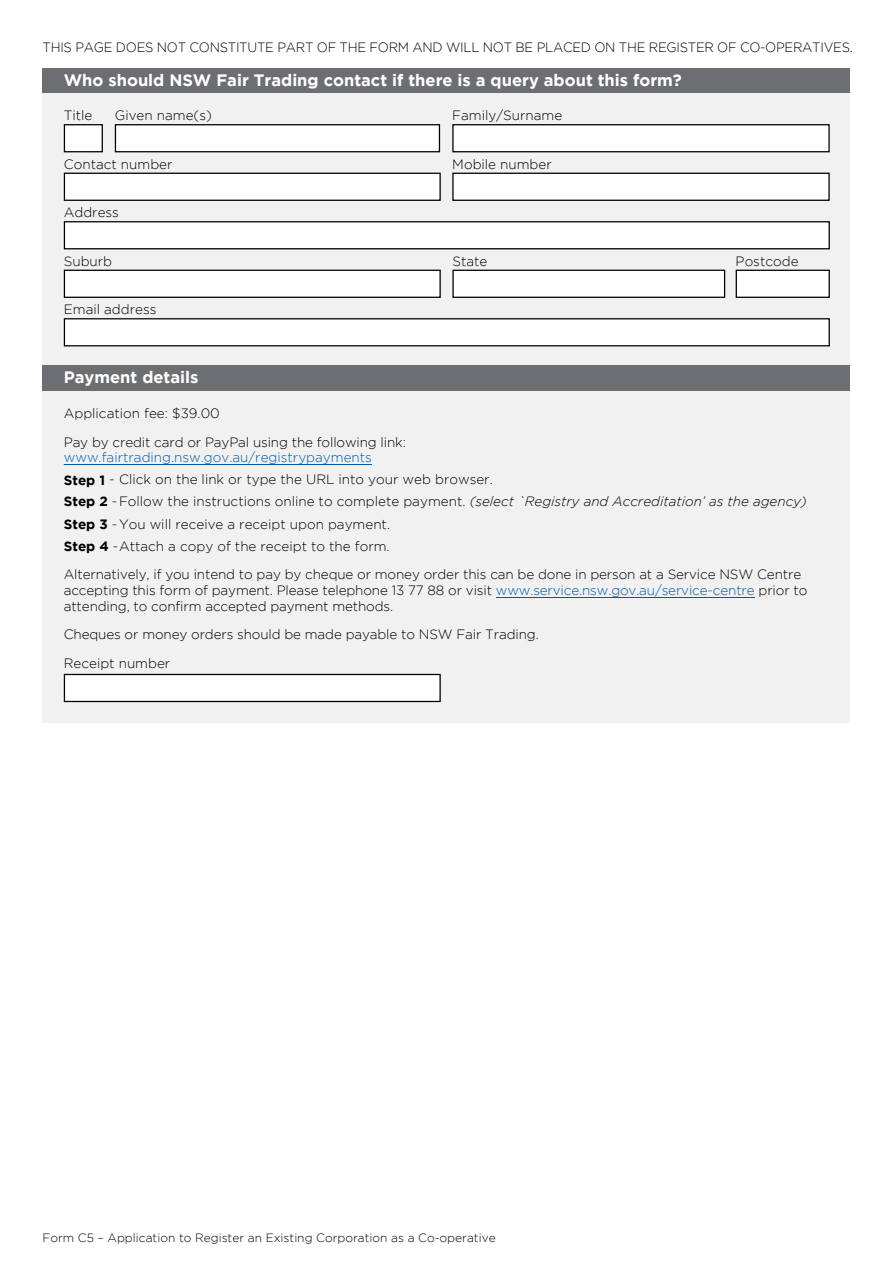
<style>
.page{position:relative;width:893px;height:1263px;background:#fff}
.page>*{position:absolute;margin:0;border:0;box-sizing:border-box;transform-origin:0 0}
.Questions_L1{font:700 16.5px "Gotham";color:#fff}
.Body{font:300 13.5px/21.9px "Gotham";letter-spacing:-.01em;color:#000}
.t1{font:300 12px "Gotham";color:#000}
.s1{color:#005baa}
.s2{font-weight:700}
.s3{font-style:italic}
.s4{color:#005aaa}
</style>
<div class="page">
<div style="left:43px;top:68px;width:807px;height:26px;background:#6d6e71"></div>
<div style="left:43px;top:94px;width:807px;height:272px;background:#f1f1f2"></div>
<div style="left:64px;top:125px;width:38px;height:27px;background:#fff"></div>
<div style="left:64px;top:124px;width:39px;height:28px;border:1px solid #000"></div>
<div style="left:115px;top:125px;width:324px;height:27px;background:#fff"></div>
<div style="left:115px;top:124px;width:325px;height:28px;border:1px solid #000"></div>
<div style="left:453px;top:125px;width:376px;height:27px;background:#fff"></div>
<div style="left:452px;top:124px;width:378px;height:28px;border:1px solid #000"></div>
<div style="left:64px;top:173px;width:376px;height:27px;background:#fff"></div>
<div style="left:64px;top:173px;width:377px;height:28px;border:1px solid #000"></div>
<div style="left:453px;top:173px;width:376px;height:27px;background:#fff"></div>
<div style="left:452px;top:173px;width:378px;height:28px;border:1px solid #000"></div>
<div style="left:64px;top:222px;width:765px;height:27px;background:#fff"></div>
<div style="left:64px;top:221px;width:766px;height:28px;border:1px solid #000"></div>
<div style="left:64px;top:270px;width:376px;height:27px;background:#fff"></div>
<div style="left:64px;top:270px;width:377px;height:28px;border:1px solid #000"></div>
<div style="left:453px;top:270px;width:272px;height:27px;background:#fff"></div>
<div style="left:452px;top:270px;width:273px;height:28px;border:1px solid #000"></div>
<div style="left:736px;top:270px;width:93px;height:27px;background:#fff"></div>
<div style="left:736px;top:270px;width:94px;height:28px;border:1px solid #000"></div>
<div style="left:64px;top:319px;width:765px;height:27px;background:#fff"></div>
<div style="left:64px;top:318px;width:766px;height:28px;border:1px solid #000"></div>
<div style="left:43px;top:366px;width:807px;height:25px;background:#6d6e71"></div>
<div style="left:43px;top:391px;width:807px;height:332px;background:#f1f1f2"></div>
<div style="left:64px;top:674px;width:376px;height:27px;background:#fff"></div>
<div style="left:64px;top:674px;width:377px;height:28px;border:1px solid #000"></div>
<hr style="left:64px;top:464px;width:308px;height:1px;background:#005baa">
<hr style="left:496px;top:597px;width:259px;height:1px;background:#005aaa">
<p class="Body" style="left:43px;top:36px;width:812px">THIS PAGE DOES NOT CONSTITUTE PART OF THE FORM AND WILL NOT BE PLACED ON THE REGISTER OF CO-OPERATIVES.</p>
<h3 class="Questions_L1" style="left:64px;top:70px;width:620px">Who should NSW Fair Trading contact if there is a query about this form?</h3>
<p class="Body" style="left:64px;top:105px;width:30px">Title</p>
<p class="Body" style="left:115px;top:105px;width:99px">Given name(s)</p>
<p class="Body" style="left:452px;top:105px;width:111px">Family/Surname</p>
<p class="Body" style="left:64px;top:153px;width:110px">Contact number</p>
<p class="Body" style="left:452px;top:153px;width:101px">Mobile number</p>
<p class="Body" style="left:64px;top:202px;width:57px">Address</p>
<p class="Body" style="left:64px;top:250px;width:50px">Suburb</p>
<p class="Body" style="left:452px;top:250px;width:37px">State</p>
<p class="Body" style="left:736px;top:250px;width:64px">Postcode</p>
<p class="Body" style="left:64px;top:299px;width:94px">Email address</p>
<h3 class="Questions_L1" style="left:64px;top:368px;width:136px">Payment details</h3>
<p class="Body" style="left:64px;top:399px;width:344px;line-height:28.5px">Application fee: $39.00<br>Pay by credit card or PayPal using the following link:</p>
<p class="Body" style="left:64px;top:446px;width:744px"><span class="s1">www.fairtrading.nsw.gov.au/registrypayments<br></span><span class="s2">Step 1</span> - Click on the link or type the URL into your web browser.<br><span class="s2">Step 2</span> - Follow the instructions online to complete payment. <span class="s3">(select `Registry and Accreditation’ as the agency)</span></p>
<p class="Body" style="left:64px;top:513px;width:328px"><span class="s2">Step 3</span> - You will receive a receipt upon payment.<br><span class="s2">Step 4</span> - Attach a copy of the receipt to the form.</p>
<p class="Body" style="left:64px;top:567px;width:745px;line-height:15.8px">Alternatively, if you intend to pay by cheque or money order this can be done in person at a Service NSW Centre accepting this form of payment. Please telephone 13 77 88 or visit <span class="s4">www.service.nsw.gov.au/service-centre</span> prior to attending, to confirm accepted payment methods.</p>
<p class="Body" style="left:64px;top:623px;width:476px">Cheques or money orders should be made payable to NSW Fair Trading.</p>
<p class="Body" style="left:64px;top:652px;width:108px">Receipt number</p>
<p class="t1" style="left:43px;top:1231px;width:455px">Form C5 – Application to Register an Existing Corporation as a Co-operative</p>
</div>
